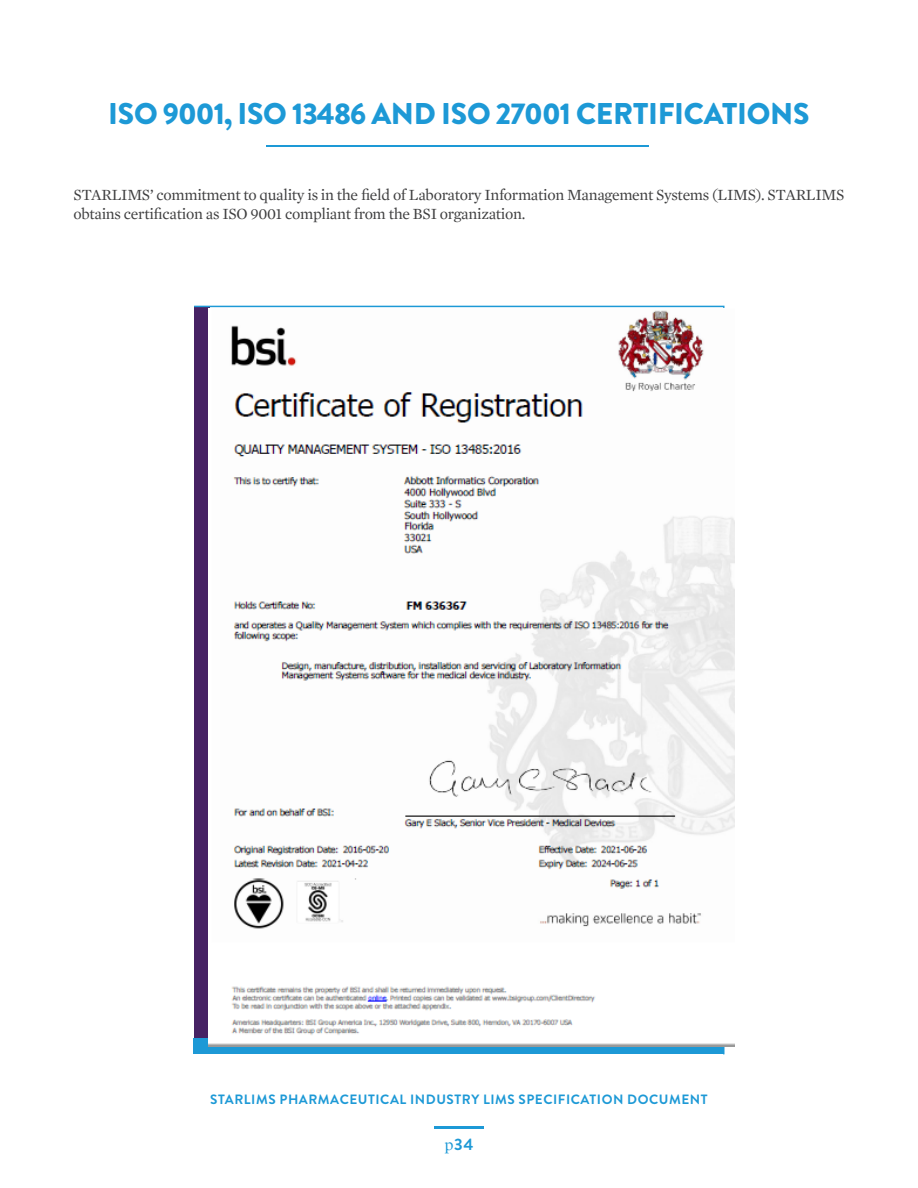
<style>
.page{position:relative;width:918px;height:1188px;background:#fff}
.page>*{position:absolute;margin:0;border:0;box-sizing:border-box;transform-origin:0 0}
.t1{font:900 30px "Brandon Grotesque";letter-spacing:-.01em;color:#1d99d6}
.t2{font:700 16.5px "Brandon Grotesque";color:#1d99d6}
.t3{font:15.75px/18.9px "Mercury Text G1";letter-spacing:-.02em;color:#3e3e3f}
.t4{font:700 13.5px "Brandon Grotesque";letter-spacing:.04em;color:#1d99d6}
.s1{font-family:"Mercury Text G1";font-weight:400}
</style>
<div class="page">
<hr style="left:434px;top:1126px;width:50px;height:3px;background:#1d99d6">
<hr style="left:266px;top:145px;width:382px;height:1px;background:#1d99d6">
<div style="left:194px;top:306px;width:16px;height:733px;background:#462264"></div>
<div style="left:194px;top:1039px;width:529px;height:15px;background:#1d99d6"></div>
<hr style="left:194px;top:306px;width:530px;height:1px;background:#1d99d6">
<hr style="left:723px;top:307px;width:1px;height:747px;background:#1d99d6">
<img style="left:209px;top:309px;width:526px;height:737px">
<h1 class="t1" style="left:108px;top:92px;width:703px">ISO 9001, ISO 13486 AND ISO 27001 CERTIFICATIONS</h1>
<p class="t3" style="left:73px;top:186px;width:773px">STARLIMS’ commitment to quality is in the field of Laboratory Information Management Systems (LIMS). STARLIMS obtains certification as ISO 9001 compliant from the BSI organization.</p>
<p class="t4" style="left:210px;top:1090px;width:499px">STARLIMS PHARMACEUTICAL INDUSTRY LIMS SPECIFICATION DOCUMENT</p>
<p class="t2" style="left:444px;top:1133px;width:31px"><span class="s1">p</span>34</p>
</div>
